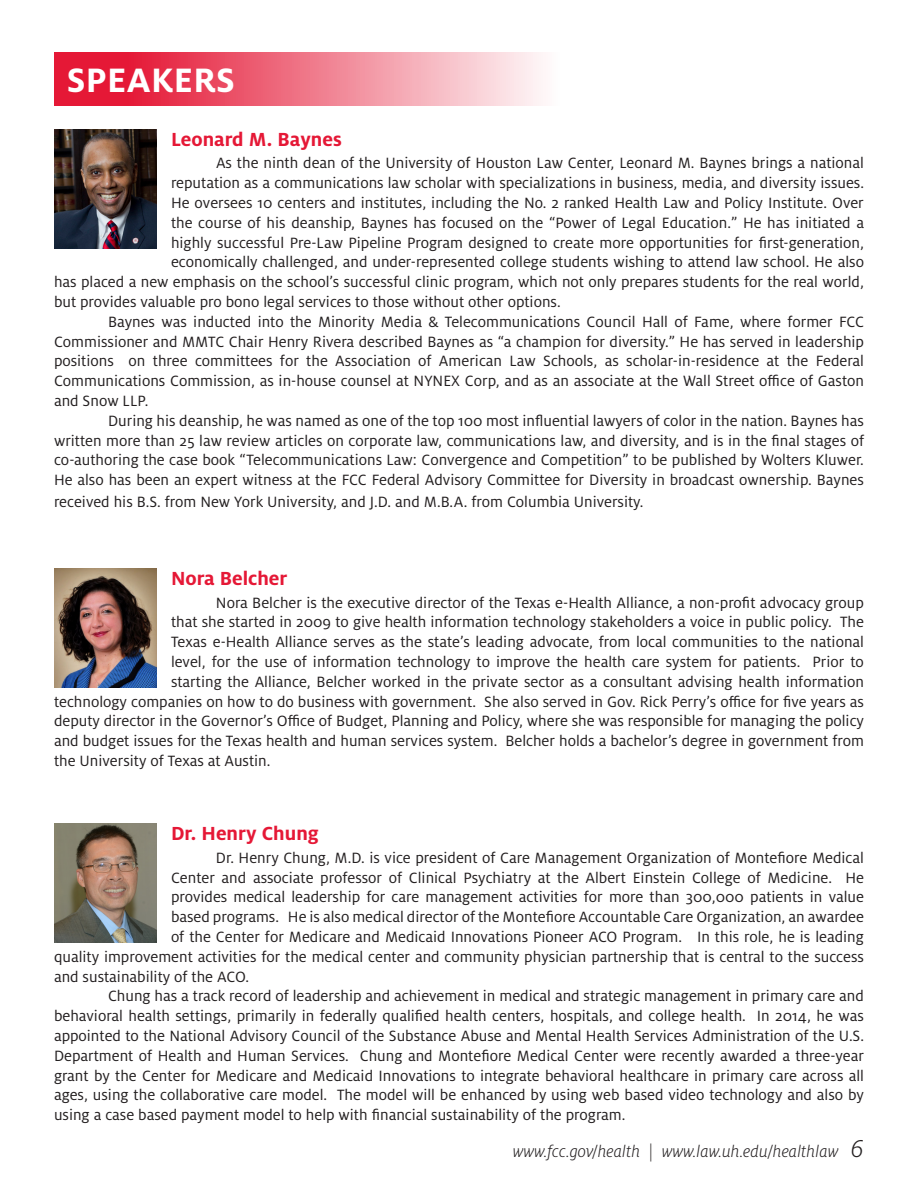
<style>
.page{position:relative;width:918px;height:1188px;background:#fff}
.page>*{position:absolute;margin:0;border:0;box-sizing:border-box;transform-origin:0 0}
.t1{font:700 37.5px "Milo OT";letter-spacing:.01em;color:#fff}
.t2{font:700 21px "Milo OT";color:#e51836}
.t3{font:italic 300 18px "Milo OT";color:#231f20}
.t4{font:16.5px/19.8px "Milo OT";color:#231f20;text-align:justify}
.s1{font-size:27px}
</style>
<div class="page">
<img style="left:54px;top:129px;width:103px;height:119px">
<img style="left:54px;top:824px;width:103px;height:119px">
<img style="left:54px;top:568px;width:103px;height:119px">
<svg style="left:54px;top:52px;width:487px;height:54px;background:#ef7587"></svg>
<p class="t1" style="left:67px;top:59px;width:169px">SPEAKERS</p>
<p class="t2" style="left:171px;top:127px;width:172px">Leonard M. Baynes</p>
<p class="t4" style="left:216px;top:153px;width:649px">As the ninth dean of the University of Houston Law Center, Leonard M. Baynes brings a national</p>
<p class="t4" style="left:171px;top:173px;width:695px">reputation as a communications law scholar with specializations in business, media, and diversity issues.</p>
<p class="t4" style="left:171px;top:193px;width:694px">He oversees 10 centers and institutes, including the No. 2 ranked Health Law and Policy Institute. Over</p>
<p class="t4" style="left:171px;top:213px;width:695px">the course of his deanship, Baynes has focused on the “Power of Legal Education.” He has initiated a</p>
<p class="t4" style="left:171px;top:233px;width:695px">highly successful Pre-Law Pipeline Program designed to create more opportunities for first-generation,</p>
<p class="t4" style="left:171px;top:252px;width:695px">economically challenged, and under-represented college students wishing to attend law school. He also</p>
<p class="t4" style="left:54px;top:272px;width:811px">has placed a new emphasis on the school’s successful clinic program, which not only prepares students for the real world,</p>
<p class="t4" style="left:54px;top:292px;width:508px">but provides valuable pro bono legal services to those without other options.</p>
<p class="t4" style="left:54px;top:312px;width:812px;text-indent:54px">Baynes was inducted into the Minority Media &amp; Telecommunications Council Hall of Fame, where former FCC Commissioner and MMTC Chair Henry Rivera described Baynes as “a champion for diversity.” He has served in leadership positions on three committees for the Association of American Law Schools, as scholar-in-residence at the Federal Communications Commission, as in-house counsel at NYNEX Corp, and as an associate at the Wall Street office of Gaston and Snow LLP.</p>
<p class="t4" style="left:54px;top:411px;width:812px;text-indent:54px">During his deanship, he was named as one of the top 100 most influential lawyers of color in the nation. Baynes has written more than 25 law review articles on corporate law, communications law, and diversity, and is in the final stages of co-authoring the case book “Telecommunications Law: Convergence and Competition” to be published by Wolters Kluwer.<br>He also has been an expert witness at the FCC Federal Advisory Committee for Diversity in broadcast ownership. Baynes</p>
<p class="t4" style="left:54px;top:492px;width:591px">received his B.S. from New York University, and J.D. and M.B.A. from Columbia University.</p>
<p class="t2" style="left:171px;top:567px;width:118px">Nora Belcher</p>
<p class="t4" style="left:216px;top:593px;width:650px">Nora Belcher is the executive director of the Texas e-Health Alliance, a non-profit advocacy group</p>
<p class="t4" style="left:171px;top:612px;width:694px">that she started in 2009 to give health information technology stakeholders a voice in public policy. The</p>
<p class="t4" style="left:171px;top:632px;width:695px">Texas e-Health Alliance serves as the state’s leading advocate, from local communities to the national</p>
<p class="t4" style="left:171px;top:652px;width:694px">level, for the use of information technology to improve the health care system for patients. Prior to</p>
<p class="t4" style="left:171px;top:672px;width:694px">starting the Alliance, Belcher worked in the private sector as a consultant advising health information</p>
<p class="t4" style="left:54px;top:692px;width:812px">technology companies on how to do business with government. She also served in Gov. Rick Perry’s office for five years as</p>
<p class="t4" style="left:54px;top:711px;width:812px">deputy director in the Governor’s Office of Budget, Planning and Policy, where she was responsible for managing the policy</p>
<p class="t4" style="left:54px;top:731px;width:812px">and budget issues for the Texas health and human services system. Belcher holds a bachelor’s degree in government from</p>
<p class="t4" style="left:54px;top:751px;width:218px">the University of Texas at Austin.</p>
<p class="t2" style="left:171px;top:822px;width:149px">Dr. Henry Chung</p>
<p class="t4" style="left:216px;top:848px;width:649px">Dr. Henry Chung, M.D. is vice president of Care Management Organization of Montefiore Medical</p>
<p class="t4" style="left:171px;top:868px;width:695px">Center and associate professor of Clinical Psychiatry at the Albert Einstein College of Medicine. He</p>
<p class="t4" style="left:171px;top:888px;width:695px">provides medical leadership for care management activities for more than 300,000 patients in value</p>
<p class="t4" style="left:171px;top:907px;width:694px">based programs. He is also medical director of the Montefiore Accountable Care Organization, an awardee</p>
<p class="t4" style="left:171px;top:927px;width:694px">of the Center for Medicare and Medicaid Innovations Pioneer ACO Program. In this role, he is leading</p>
<p class="t4" style="left:54px;top:947px;width:812px">quality improvement activities for the medical center and community physician partnership that is central to the success</p>
<p class="t4" style="left:54px;top:967px;width:197px">and sustainability of the ACO.</p>
<p class="t4" style="left:54px;top:987px;width:812px;text-indent:54px">Chung has a track record of leadership and achievement in medical and strategic management in primary care and behavioral health settings, primarily in federally qualified health centers, hospitals, and college health. In 2014, he was appointed to the National Advisory Council of the Substance Abuse and Mental Health Services Administration of the U.S.<br>Department of Health and Human Services. Chung and Montefiore Medical Center were recently awarded a three-year grant by the Center for Medicare and Medicaid Innovations to integrate behavioral healthcare in primary care across all ages, using the collaborative care model. The model will be enhanced by using web based video technology and also by using a case based payment model to help with financial sustainability of the program.</p>
<p class="t3" style="left:513px;top:1142px;width:353px">www.fcc.gov/health | www.law.uh.edu/healthlaw <span class="s1">6</span></p>
</div>
